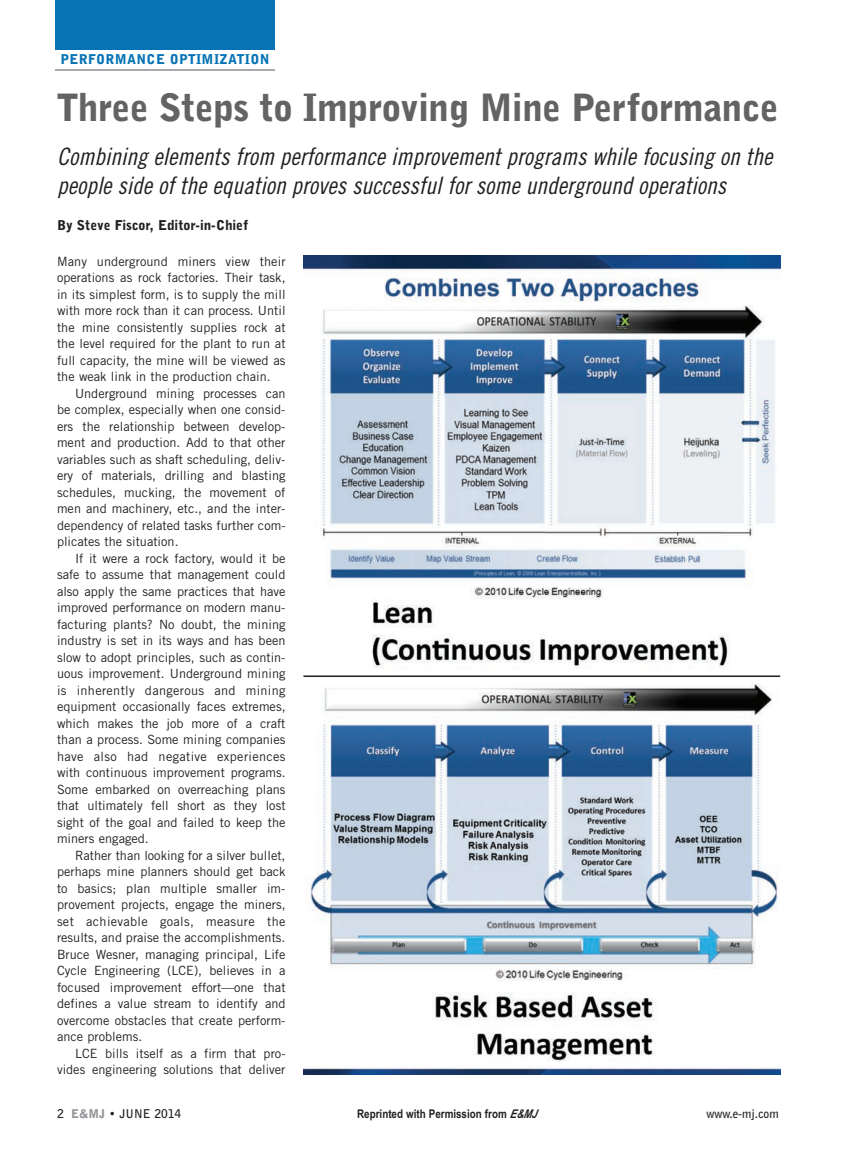
<style>
.page{position:relative;width:852px;height:1169px;background:#fff}
.page>*{position:absolute;margin:0;border:0;box-sizing:border-box;transform-origin:0 0}
.t1{font:900 37.5px "Bell Gothic BT";letter-spacing:-.015em;color:#636366}
.t2{font:italic 24px/28.5px "Trade Gothic Cond Eighteen";color:#231f20}
.t3{font:900 13.5px "Bell Gothic BT";color:#231f20}
.t4{font:900 13.5px "Bell Gothic BT";letter-spacing:.025em;color:#0773b5}
.t5{font:12.75px/16.5px "Trade Gothic";color:#231f20;text-align:justify}
.t6{font:700 12px "Arial Narrow";color:#231f20}
.t7{font:700 12px "Bell Gothic BT";color:#231f20}
.s1{font-weight:900;color:#939598}
.s2{font-style:italic}
</style>
<div class="page">
<img style="left:303px;top:256px;width:477px;height:46px">
<img style="left:303px;top:1067px;width:477px;height:8px">
<div style="left:56px;top:0;width:219px;height:50px;background:#0773b5"></div>
<hr style="left:56px;top:70px;width:219px;height:1px;background:#a8a9ad">
<img style="left:321px;top:305px;width:455px;height:364px">
<img style="left:307px;top:684px;width:471px;height:378px">
<hr style="left:303px;top:675px;width:477px;height:2px;background:#231f20">
<p class="t4" style="left:61px;top:54px;width:210px">PERFORMANCE OPTIMIZATION</p>
<h1 class="t1" style="left:57px;top:93px;width:723px">Three Steps to Improving Mine Performance</h1>
<h2 class="t2" style="left:57px;top:144px;width:721px">Combining elements from performance improvementprograms while focusing on the people side ofthe equation proves successfulforsome underground operations</h2>
<p class="t3" style="left:57px;top:220px;width:193px">By Steve Fiscor, Editor-in-Chief</p>
<p class="t5" style="left:57px;top:254px;width:230px">Many underground miners view their operations as rock factories. Their task, in its simplest form, is to supply the mill with more rock than it can process. Until the mine consistently supplies rock at the level required for the plant to run at full capacity, the mine will be viewed as the weak link in the production chain.</p>
<p class="t5" style="left:57px;top:386px;width:230px;text-indent:18px">Underground mining processes can be complex, especially when one consid&shy;ers the relationship between develop&shy;ment and production. Add to that other variables such as shaft scheduling, deliv&shy;ery of materials, drilling and blasting schedules, mucking, the movement of men and machinery, etc., and the inter&shy;dependency of related tasks further com&shy;plicates the situation.</p>
<p class="t5" style="left:57px;top:551px;width:230px;text-indent:18px">If it were a rock factory, would it be safe to assume that management could also apply the same practices that have improved performance on modern manu&shy;facturing plants? No doubt, the mining industry is set in its ways and has been slow to adopt principles, such as contin&shy;uous improvement. Underground mining is inherently dangerous and mining equipment occasionally faces extremes, which makes the job more of a craft than a process. Some mining companies have also had negative experiences with continuous improvement programs.<br>Some embarked on overreaching plans that ultimately fell short as they lost sight of the goal and failed to keep the miners engaged.</p>
<p class="t5" style="left:57px;top:848px;width:230px;text-indent:18px">Rather than looking for a silver bullet, perhaps mine planners should get back to basics; plan multiple smaller im&shy;provement projects, engage the miners, set achievable goals, measure the results, and praise the accomplishments.<br>Bruce Wesner, managing principal, Life Cycle Engineering (LCE), believes in a focused improvement effort—one that defines a value stream to identify and overcome obstacles that create perform&shy;ance problems.</p>
<p class="t5" style="left:57px;top:1046px;width:230px;text-align:right">LCE bills itself as a firm that pro&shy;vides engineering solutions that deliver</p>
<p class="t7" style="left:57px;top:1109px;width:126px">2 <span class="s1">E&amp;MJ</span> • JUNE 2014</p>
<p class="t7" style="left:706px;top:1109px;width:74px">www.e-mj.com</p>
<p class="t6" style="left:357px;top:1107px;width:181px">Reprinted with Permission from <span class="s2">E&amp;MJ</span></p>
</div>
